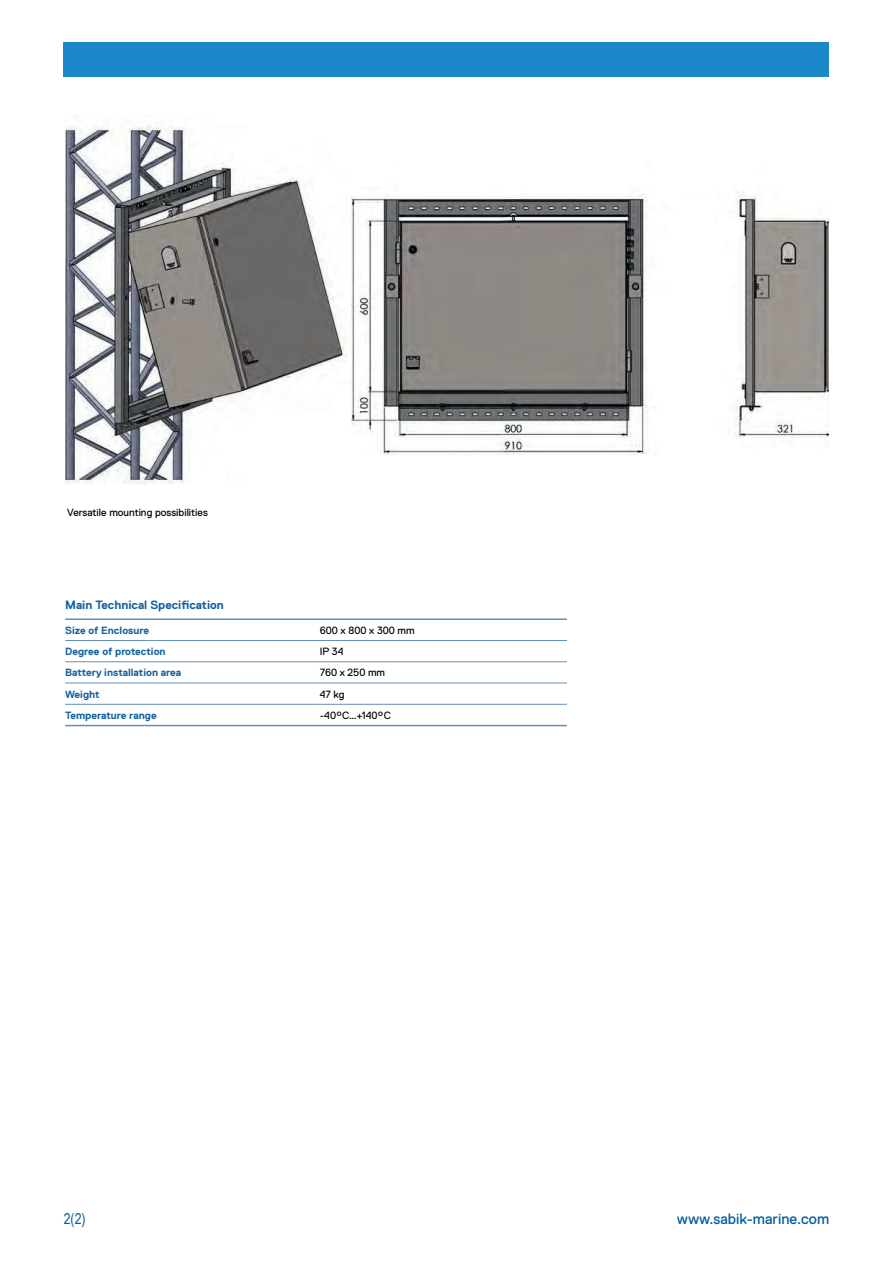
<style>
.page{position:relative;width:893px;height:1263px;background:#fff}
.page>*{position:absolute;margin:0;border:0;box-sizing:border-box;transform-origin:0 0}
.t1{font:15px "Replica Std";color:#005e9e}
.t2{font:15px "Arial Narrow";color:#005e9e}
.t3{font:700 12px "Replica Std";color:#1662a1}
.t4{font:700 10.5px "Replica Std";color:#1662a1}
.t5{font:10.5px "Replica Std";color:#000001}
</style>
<div class="page">
<img style="left:351px;top:191px;width:478px;height:265px">
<img style="left:66px;top:115px;width:282px;height:369px">
<hr style="left:65px;top:618px;width:251px;height:2px;background:#638ebf">
<hr style="left:316px;top:618px;width:251px;height:2px;background:#638ebf">
<hr style="left:65px;top:640px;width:251px;height:1px;background:#638ebf">
<hr style="left:65px;top:661px;width:251px;height:1px;background:#638ebf">
<hr style="left:65px;top:683px;width:251px;height:1px;background:#638ebf">
<hr style="left:316px;top:640px;width:251px;height:1px;background:#638ebf">
<hr style="left:316px;top:661px;width:251px;height:1px;background:#638ebf">
<hr style="left:316px;top:683px;width:251px;height:1px;background:#638ebf">
<hr style="left:65px;top:704px;width:251px;height:1px;background:#638ebf">
<hr style="left:65px;top:725px;width:251px;height:1px;background:#638ebf">
<hr style="left:316px;top:704px;width:251px;height:1px;background:#638ebf">
<hr style="left:316px;top:725px;width:251px;height:1px;background:#638ebf">
<div style="left:64px;top:42px;width:829px;height:35px;background:#1b88ca"></div>
<div style="left:830px;top:0;width:63px;height:1263px;background:#fff"></div>
<p class="t5" style="left:67px;top:506px;width:142px">Versatile mounting possibilities</p>
<p class="t3" style="left:65px;top:598px;width:160px">Main Technical Specification</p>
<p class="t4" style="left:65px;top:624px;width:85px">Size of Enclosure</p>
<p class="t5" style="left:320px;top:624px;width:96px">600 x 800 x 300 mm</p>
<p class="t4" style="left:65px;top:646px;width:102px">Degree of protection</p>
<p class="t5" style="left:320px;top:646px;width:25px">IP 34</p>
<p class="t4" style="left:65px;top:667px;width:118px">Battery installation area</p>
<p class="t5" style="left:320px;top:667px;width:67px">760 x 250 mm</p>
<p class="t4" style="left:65px;top:688px;width:36px">Weight</p>
<p class="t5" style="left:320px;top:688px;width:26px">47 kg</p>
<p class="t4" style="left:65px;top:709px;width:93px">Temperature range</p>
<p class="t5" style="left:320px;top:709px;width:73px">-40°C…+140°C</p>
<h1 class="t2" style="left:64px;top:1208px;width:23px">2(2)</h1>
<h1 class="t1" style="left:677px;top:1210px;width:154px">www.sabik-marine.com</h1>
</div>
